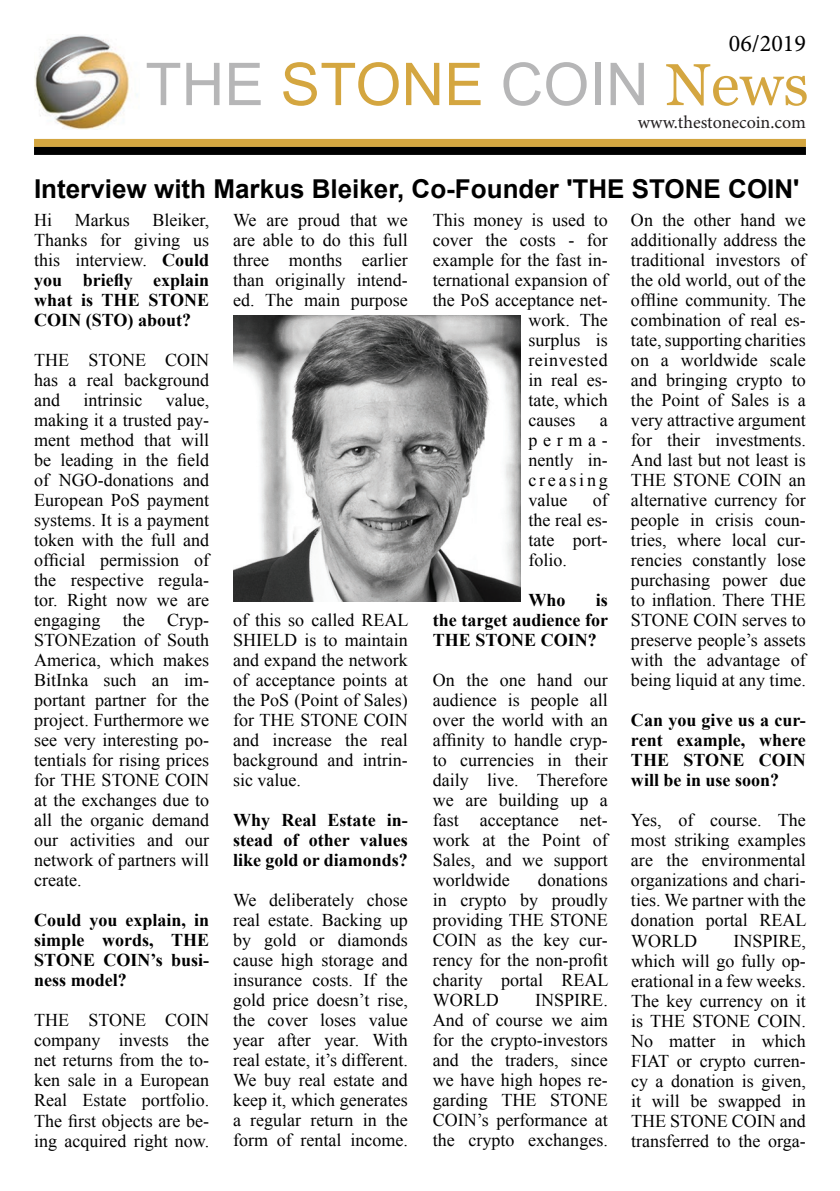
<style>
.page{position:relative;width:840px;height:1191px;background:#fff}
.page>*{position:absolute;margin:0;border:0;box-sizing:border-box;transform-origin:0 0}
.t1{font:59px "Arial";letter-spacing:.005em;color:#b6b6b7}
.t2{font:700 26px "Arial";color:#000}
.t3{font:24px "Minion Pro";color:#000}
.t4{font:18px/20px "Times New Roman";color:#000;text-align:justify}
.t5{font:700 18px/20px "Times New Roman";color:#000;text-align:justify}
.t6{font:18px "Minion Pro";color:#231f20}
.t7{font:18px "Times New Roman";letter-spacing:.035em;color:#000}
.s1{color:#d4a640}
.s2{font-family:"Georgia";color:#d4a640}
.s3{font-weight:400}
</style>
<div class="page">
<div style="left:34px;top:139px;width:771px;height:8px;background:#d4a640"></div>
<div style="left:34px;top:147px;width:771px;height:8px;background:#000"></div>
<img style="left:34px;top:35px;width:103px;height:94px">
<img style="left:234px;top:315px;width:286px;height:286px">
<h3 class="t3" style="left:728px;top:28px;width:79px">06/2019</h3>
<h1 class="t1" style="left:145px;top:46px;width:664px">THE <span class="s1">STONE</span> COIN <span class="s2">News</span></h1>
<p class="t6" style="left:637px;top:110px;width:170px">www.thestonecoin.com</p>
<h2 class="t2" style="left:34px;top:172px;width:766px">Interview with Markus Bleiker, Co-Founder 'THE STONE COIN'</h2>
<p class="t4" style="left:34px;top:210px;width:19px">Hi</p>
<p class="t4" style="left:75px;top:210px;width:56px">Markus</p>
<p class="t4" style="left:630px;top:210px;width:176px">On the other hand we additionally address the traditional investors of the old world, out of the offline community. The combination of real es&shy;tate, supporting charities on a worldwide scale and bringing crypto to the Point of Sales is a very attractive argument for their investments.<br>And last but not least is THE STONE COIN an alternative currency for people in crisis coun&shy;tries, where local cur&shy;rencies constantly lose purchasing power due to inflation. There THE STONE COIN serves to preserve people’s assets with the advantage of being liquid at any time.</p>
<p class="t5" style="left:630px;top:709px;width:176px">Can you give us a cur&shy;rent example, where THE STONE COIN will be in use soon?</p>
<p class="t4" style="left:630px;top:810px;width:177px">Yes, of course. The most striking examples are the environmental organizations and chari&shy;ties. We partner with the donation portal REAL WORLD</p>
<p class="t4" style="left:432px;top:210px;width:176px">This money is used to</p>
<p class="t4" style="left:432px;top:230px;width:176px">cover the costs - for</p>
<p class="t4" style="left:432px;top:250px;width:176px">example for the fast in-</p>
<p class="t4" style="left:432px;top:270px;width:176px">ternational expansion of</p>
<p class="t4" style="left:432px;top:290px;width:176px">the PoS acceptance net-</p>
<p class="t4" style="left:528px;top:310px;width:81px">work. The</p>
<p class="t4" style="left:528px;top:330px;width:81px">surplus is</p>
<p class="t7" style="left:528px;top:348px;width:81px">reinvested</p>
<p class="t4" style="left:528px;top:370px;width:81px">in real es-</p>
<p class="t4" style="left:528px;top:390px;width:81px">tate, which</p>
<p class="t4" style="left:528px;top:410px;width:48px">causes</p>
<p class="t4" style="left:233px;top:210px;width:176px">We are proud that we are able to do this full three months earlier than originally intend&shy;ed. The main purpose</p>
<p class="t5" style="left:34px;top:210px;width:176px;text-indent:118px"><span class="s3">Bleiker, Thanks for giving us this interview.</span> Could you briefly explain what is THE STONE COIN (STO) about?</p>
<p class="t4" style="left:34px;top:350px;width:176px">THE STONE COIN has a real background and</p>
<p class="t4" style="left:34px;top:390px;width:176px;text-indent:131px">value, making it a trusted pay&shy;ment method that will be leading in the field of NGO-donations and European PoS payment systems. It is a payment token with the full and official permission of the respective regula&shy;tor. Right now we are engaging the Cryp-STONEzation of South America, which makes BitInka such an im&shy;portant partner for the project. Furthermore we see very interesting po&shy;tentials for rising prices for THE STONE COIN at the exchanges due to all the organic demand our activities and our network of partners will create.</p>
<p class="t5" style="left:34px;top:910px;width:176px">Could you explain, in simple words, THE STONE COIN’s busi&shy;ness model?</p>
<p class="t4" style="left:34px;top:1010px;width:176px">THE STONE COIN company invests the net returns from the to&shy;ken sale in a European Real Estate portfolio.<br>The first objects are be&shy;ing acquired right now.</p>
<p class="t4" style="left:83px;top:390px;width:61px">intrinsic</p>
<p class="t4" style="left:528px;top:410px;width:81px;text-indent:71px">a perma&shy;nently in&shy;creasing value</p>
<p class="t4" style="left:528px;top:490px;width:81px;text-indent:64px">of the real es&shy;tate port&shy;folio.</p>
<p class="t5" style="left:528px;top:590px;width:39px">Who</p>
<p class="t5" style="left:432px;top:590px;width:177px;text-indent:163px">is the target audience for THE STONE COIN?</p>
<p class="t4" style="left:432px;top:670px;width:176px">On the one hand our audience is people all over the world with an affinity to handle cryp&shy;to currencies in their daily live. Therefore we are building up a fast acceptance net&shy;work at the Point of Sales, and we support worldwide</p>
<p class="t4" style="left:233px;top:610px;width:177px">of this so called REAL SHIELD is to maintain and expand the network of acceptance points at the PoS (Point of Sales) for THE STONE COIN and increase the real background and intrin&shy;sic value.</p>
<p class="t5" style="left:233px;top:810px;width:176px">Why Real Estate in&shy;stead of other values like gold or diamonds?</p>
<p class="t4" style="left:233px;top:890px;width:176px">We deliberately chose real estate. Backing up by gold or diamonds cause high storage and insurance costs. If the gold price doesn’t rise, the cover loses value year after year. With real estate, it’s different.<br>We buy real estate and keep it, which generates a regular return in the form of rental income.</p>
<p class="t4" style="left:432px;top:870px;width:177px;text-indent:105px">donations in crypto by proudly providing THE STONE COIN as the key cur&shy;rency for the non-profit charity portal REAL WORLD</p>
<p class="t4" style="left:630px;top:930px;width:176px;text-indent:102px">INSPIRE, which will go fully op&shy;erational in a few weeks.<br>The key currency on it is THE STONE COIN.<br>No matter in which FIAT or crypto curren&shy;cy a donation is given, it will be swapped in THE STONE COIN and transferred to the orga-</p>
<p class="t4" style="left:432px;top:990px;width:176px;text-indent:102px">INSPIRE.<br>And of course we aim for the crypto-investors and the traders, since we have high hopes re&shy;garding THE STONE COIN’s performance at the crypto exchanges.</p>
</div>
